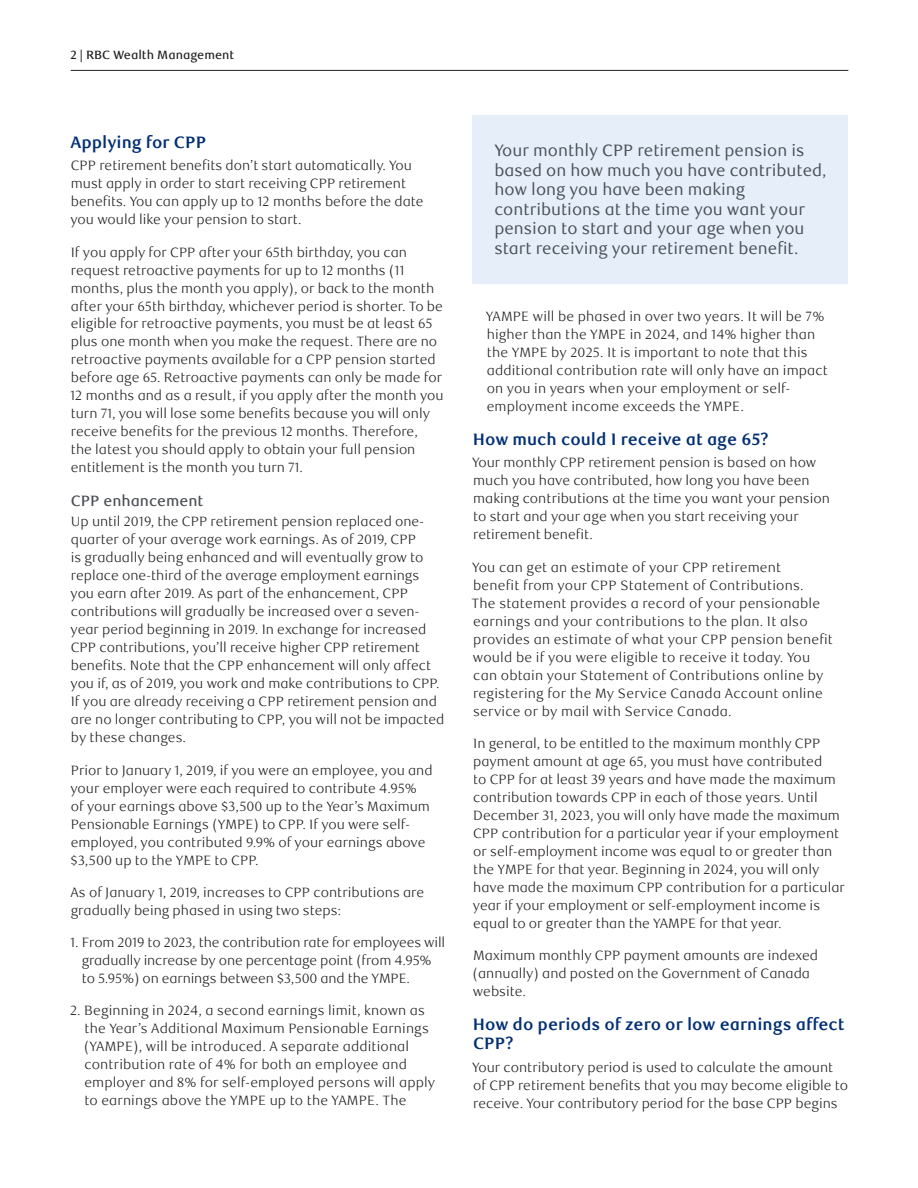
<style>
.page{position:relative;width:918px;height:1188px;background:#fff}
.page>*{position:absolute;margin:0;border:0;box-sizing:border-box;transform-origin:0 0}
.t1{font:16.5px/19.5px "RBC Text";color:#4a4f55}
._4-Text_Headline{font:700 16.5px/19.5px "RBC Text";color:#002f73}
._6-Subhead_L1{font:500 15px "RBC Text";color:#4a4f55}
._5-Body_Copy{font:300 13.5px/18px "RBC Text";color:#231f20}
.t2{font:500 12px "RBC Text";color:#231f20}
</style>
<div class="page">
<hr style="left:71px;top:70px;width:777px;height:1px;background:#231f20">
<div style="left:473px;top:115px;width:375px;height:169px;background:#e6eefa"></div>
<p class="t2" style="left:70px;top:47px;width:165px">2 | RBC Wealth Management</p>
<h2 class="_4-Text_Headline" style="left:70px;top:133px;width:137px">Applying for CPP</h2>
<p class="_5-Body_Copy" style="left:71px;top:157px;width:355px">CPP retirement benefits don’t start automatically. You must apply in order to start receiving CPP retirement benefits. You can apply up to 12 months before the date you would like your pension to start.</p>
<p class="_5-Body_Copy" style="left:70px;top:243px;width:375px">If you apply for CPP after your 65th birthday, you can request retroactive payments for up to 12 months (11 months, plus the month you apply), or back to the month after your 65th birthday, whichever period is shorter. To be eligible for retroactive payments, you must be at least 65 plus one month when you make the request. There are no retroactive payments available for a CPP pension started before age 65. Retroactive payments can only be made for 12 months and as a result, if you apply after the month you turn 71, you will lose some benefits because you will only receive benefits for the previous 12 months. Therefore,<br>the latest you should apply to obtain your full pension entitlement is the month you turn 71.</p>
<h3 class="_6-Subhead_L1" style="left:71px;top:492px;width:134px">CPP enhancement</h3>
<p class="_5-Body_Copy" style="left:71px;top:513px;width:375px">Up until 2019, the CPP retirement pension replaced one&shy;quarter of your average work earnings. As of 2019, CPP<br>is gradually being enhanced and will eventually grow to replace one-third of the average employment earnings you earn after 2019. As part of the enhancement, CPP contributions will gradually be increased over a seven&shy;year period beginning in 2019. In exchange for increased CPP contributions, you’ll receive higher CPP retirement benefits. Note that the CPP enhancement will only affect you if, as of 2019, you work and make contributions to CPP.<br>If you are already receiving a CPP retirement pension and are no longer contributing to CPP, you will not be impacted by these changes.</p>
<p class="_5-Body_Copy" style="left:71px;top:761px;width:364px">Prior to January 1, 2019, if you were an employee, you and your employer were each required to contribute 4.95% of your earnings above $3,500 up to the Year’s Maximum Pensionable Earnings (YMPE) to CPP. If you were self&shy;employed, you contributed 9.9% of your earnings above $3,500 up to the YMPE to CPP.</p>
<p class="_5-Body_Copy" style="left:70px;top:884px;width:355px">As of January 1, 2019, increases to CPP contributions are gradually being phased in using two steps:</p>
<p class="_5-Body_Copy" style="left:82px;top:934px;width:365px;text-indent:-12px">1. From 2019 to 2023, the contribution rate for employees will gradually increase by one percentage point (from 4.95% to 5.95%) on earnings between $3,500 and the YMPE.</p>
<p class="_5-Body_Copy" style="left:84px;top:1002px;width:353px;text-indent:-14px">2. Beginning in 2024, a second earnings limit, known as the Year’s Additional Maximum Pensionable Earnings (YAMPE), will be introduced. A separate additional contribution rate of 4% for both an employee and employer and 8% for self-employed persons will apply to earnings above the YMPE up to the YAMPE. The</p>
<p class="t1" style="left:494px;top:141px;width:334px">Your monthly CPP retirement pension is based on how much you have contributed, how long you have been making contributions at the time you want your pension to start and your age when you start receiving your retirement benefit.</p>
<p class="_5-Body_Copy" style="left:486px;top:308px;width:344px">YAMPE will be phased in over two years. It will be 7% higher than the YMPE in 2024, and 14% higher than the YMPE by 2025. It is important to note that this additional contribution rate will only have an impact on you in years when your employment or self&shy;employment income exceeds the YMPE.</p>
<h2 class="_4-Text_Headline" style="left:473px;top:430px;width:298px">How much could I receive at age 65?</h2>
<p class="_5-Body_Copy" style="left:472px;top:454px;width:359px">Your monthly CPP retirement pension is based on how much you have contributed, how long you have been making contributions at the time you want your pension to start and your age when you start receiving your retirement benefit.</p>
<p class="_5-Body_Copy" style="left:472px;top:558px;width:363px">You can get an estimate of your CPP retirement<br>benefit from your CPP Statement of Contributions.<br>The statement provides a record of your pensionable earnings and your contributions to the plan. It also provides an estimate of what your CPP pension benefit would be if you were eligible to receive it today. You can obtain your Statement of Contributions online by registering for the My Service Canada Account online service or by mail with Service Canada.</p>
<p class="_5-Body_Copy" style="left:473px;top:734px;width:374px">In general, to be entitled to the maximum monthly CPP payment amount at age 65, you must have contributed<br>to CPP for at least 39 years and have made the maximum contribution towards CPP in each of those years. Until December 31, 2023, you will only have made the maximum CPP contribution for a particular year if your employment or self-employment income was equal to or greater than the YMPE for that year. Beginning in 2024, you will only have made the maximum CPP contribution for a particular year if your employment or self-employment income is equal to or greater than the YAMPE for that year.</p>
<p class="_5-Body_Copy" style="left:473px;top:947px;width:347px">Maximum monthly CPP payment amounts are indexed (annually) and posted on the Government of Canada website.</p>
<h2 class="_4-Text_Headline" style="left:473px;top:1015px;width:373px">How do periods of zero or low earnings affect<br>CPP?</h2>
<p class="_5-Body_Copy" style="left:472px;top:1058px;width:377px">Your contributory period is used to calculate the amount of CPP retirement benefits that you may become eligible to receive. Your contributory period for the base CPP begins</p>
</div>
